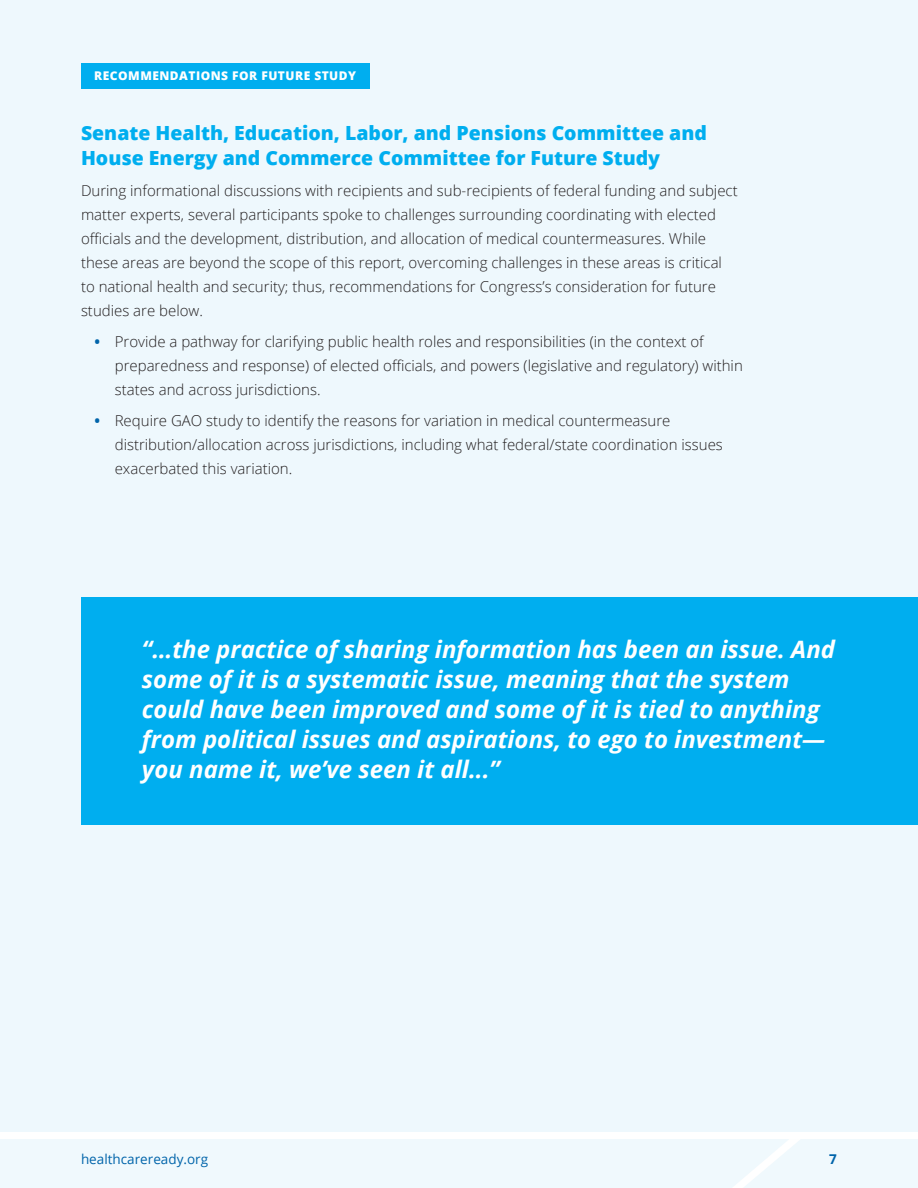
<style>
.page{position:relative;width:918px;height:1188px;background:#fff}
.page>*{position:absolute;margin:0;border:0;box-sizing:border-box;transform-origin:0 0}
.Body{font:italic 700 24px/30px "Open Sans";color:#fff}
.t1{font:800 19.5px/25.5px "Open Sans";color:#00aeef}
.Body-2{font:300 15px/24px "Open Sans";color:#231f20}
.t2{font:13.5px "Open Sans";color:#0064aa}
.t3{font:700 13.5px "Open Sans";color:#0064aa}
.t4{font:800 12px "Open Sans";letter-spacing:.04em;color:#fff}
.s1{font-weight:700;color:#0064aa}
</style>
<div class="page">
<div style="left:0;top:1139px;width:918px;height:49px;background:#f0f9fd"></div>
<svg style="left:733px;top:1139px;width:67px;height:49px"></svg>
<div style="left:0;top:0;width:918px;height:1132px;background:#eef8fd"></div>
<div style="left:81px;top:63px;width:288px;height:25px;background:#00aeef"></div>
<div style="left:81px;top:597px;width:837px;height:228px;background:#00aeef"></div>
<h3 class="t4" style="left:94px;top:67px;width:263px">RECOMMENDATIONS FOR FUTURE STUDY</h3>
<h3 class="t1" style="left:81px;top:119px;width:627px">Senate Health, Education, Labor, and Pensions Committee and<br>House Energy and Commerce Committee for Future Study</h3>
<p class="Body-2" style="left:81px;top:178px;width:658px">During informational discussions with recipients and sub-recipients of federal funding and subject matter experts, several participants spoke to challenges surrounding coordinating with elected officials and the development, distribution, and allocation of medical countermeasures. While these areas are beyond the scope of this report, overcoming challenges in these areas is critical to national health and security; thus, recommendations for Congress’s consideration for future studies are below.</p>
<p class="Body-2" style="left:115px;top:329px;width:630px;text-indent:-20px"><span class="s1">•</span> Provide a pathway for clarifying public health roles and responsibilities (in the context of preparedness and response) of elected officials, and powers (legislative and regulatory) within states and across jurisdictions.</p>
<p class="Body-2" style="left:115px;top:408px;width:610px;text-indent:-20px"><span class="s1">•</span> Require GAO study to identify the reasons for variation in medical countermeasure distribution/allocation across jurisdictions, including what federal/state coordination issues exacerbated this variation.</p>
<p class="Body" style="left:142px;top:634px;width:695px">“…the practice of sharing information has been an issue. And some of it is a systematic issue, meaning that the system could have been improved and some of it is tied to anything from political issues and aspirations, to ego to investment— you name it, we’ve seen it all...”</p>
<p class="t2" style="left:81px;top:1150px;width:129px">healthcareready.org</p>
<p class="t3" style="left:829px;top:1150px;width:9px">7</p>
</div>
